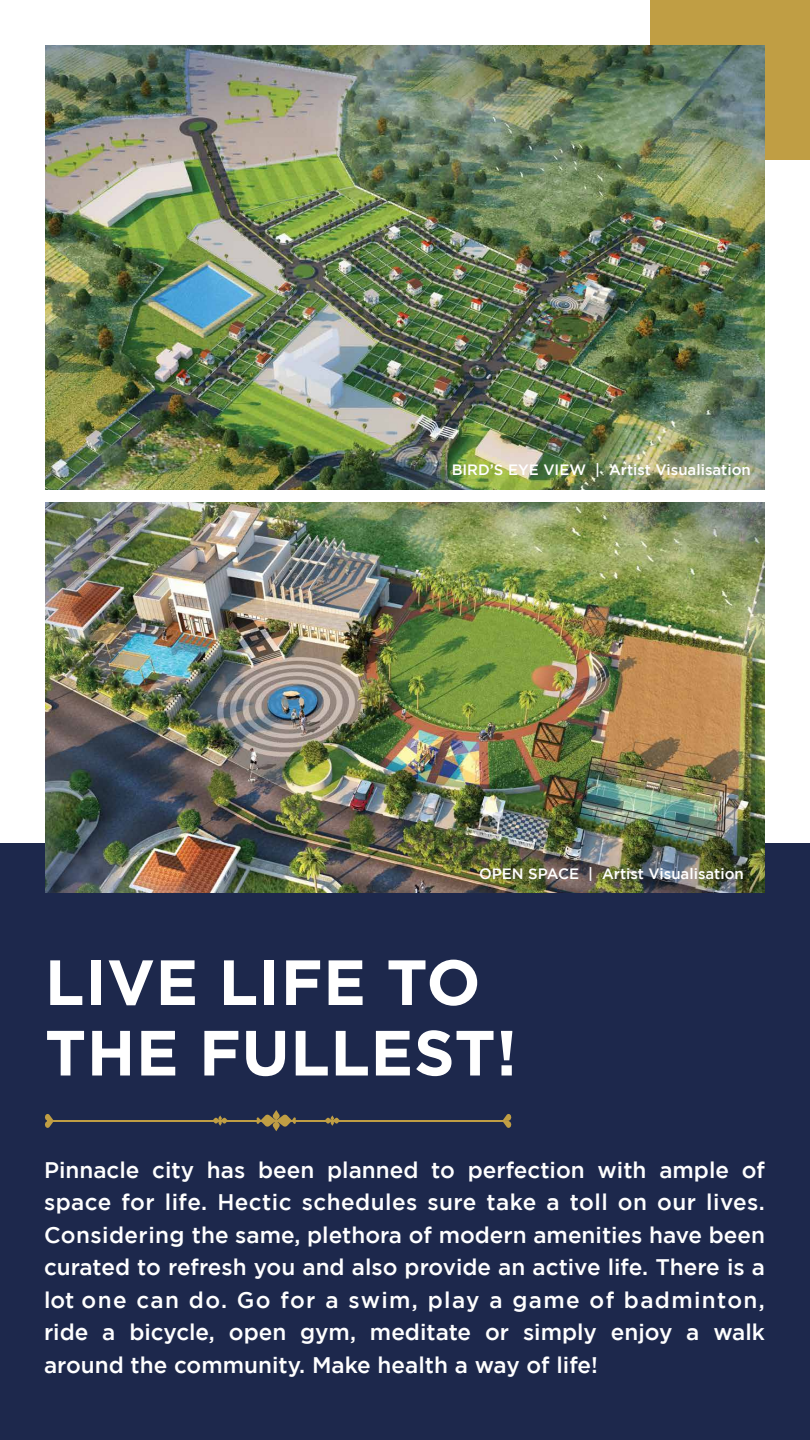
<style>
.page{position:relative;width:810px;height:1440px;background:#fff}
.page>*{position:absolute;margin:0;border:0;box-sizing:border-box;transform-origin:0 0}
.t1{font:700 63.75px/70.5px "Gotham";letter-spacing:.01em;color:#fff}
.t2{font:500 22.5px/32.5px "Gotham";color:#fff;text-align:justify}
.t3{font:500 15px "Gotham";color:#fff}
</style>
<div class="page">
<div style="left:651px;top:0;width:159px;height:160px;background:#c09e44"></div>
<div style="left:0;top:843px;width:810px;height:597px;background:#1d284c"></div>
<img style="left:45px;top:45px;width:720px;height:445px">
<img style="left:45px;top:502px;width:720px;height:391px">
<hr style="left:47px;top:1120px;width:458px;height:1px;background:#c09e44">
<svg style="left:256px;top:1110px;width:40px;height:21px"></svg>
<svg style="left:325px;top:1115px;width:15px;height:11px"></svg>
<svg style="left:212px;top:1115px;width:16px;height:11px"></svg>
<svg style="left:502px;top:1114px;width:10px;height:14px"></svg>
<svg style="left:45px;top:1114px;width:9px;height:14px"></svg>
<p class="t3" style="left:452px;top:461px;width:301px">BIRD’S EYE VIEW | Artist Visualisation</p>
<p class="t3" style="left:479px;top:866px;width:266px">OPEN SPACE | Artist Visualisation</p>
<h1 class="t1" style="left:45px;top:947px;width:474px">LIVE LIFE TO<br>THE FULLEST!</h1>
<p class="t2" style="left:44px;top:1153px;width:723px">Pinnacle city has been planned to perfection with ample of space for life. Hectic schedules sure take a toll on our lives.<br>Considering the same, plethora of modern amenities have been curated to refresh you and also provide an active life. There is a lot one can do. Go for a swim, play a game of badminton, ride a bicycle, open gym, meditate or simply enjoy a walk around the community. Make health a way of life!</p>
</div>
